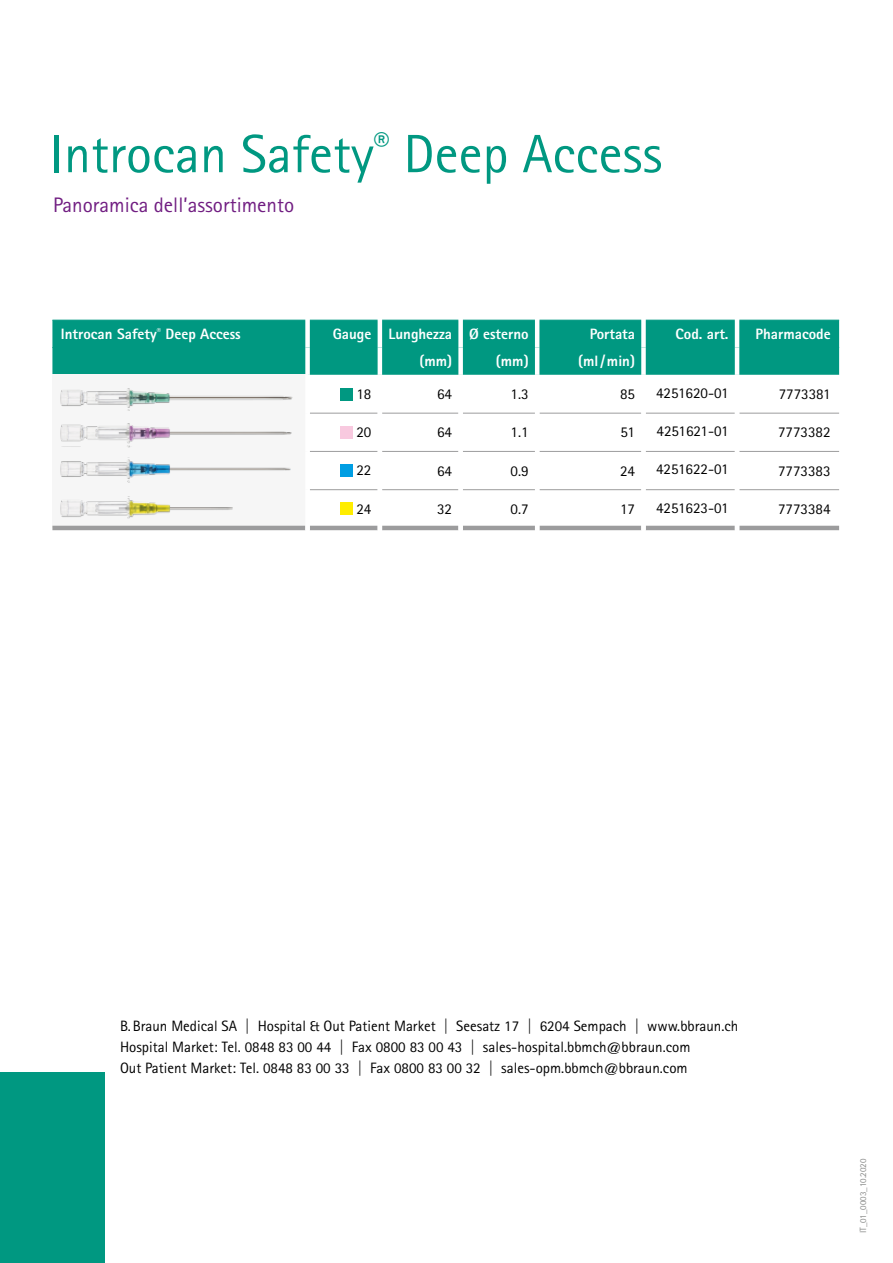
<style>
.page{position:relative;width:893px;height:1263px;background:#fff}
.page>*{position:absolute;margin:0;border:0;box-sizing:border-box;transform-origin:0 0}
.t1{font:54px "Rotis Sans Serif Pro";color:#009881}
.t2{font:21px "Rotis Sans Serif Pro";color:#711e82}
.t3{font:15px/21px "Rotis Sans Serif Pro";color:#000}
.t4{font:800 15px "Rotis Sans Serif Pro";color:#fff}
.t5{font:9px "Rotis Sans Serif Pro";color:#868786}
</style>
<div class="page">
<div style="left:0;top:1073px;width:104px;height:190px;background:#009881"></div>
<div style="left:52px;top:321px;width:787px;height:54px;background:#009881"></div>
<div style="left:52px;top:375px;width:256px;height:153px;background:#f6f6f6"></div>
<svg style="left:310px;top:388px;width:529px;height:138px"></svg>
<hr style="left:52px;top:320px;width:253px;height:1px;background:#009881">
<hr style="left:310px;top:320px;width:68px;height:1px;background:#009881">
<hr style="left:382px;top:320px;width:76px;height:1px;background:#009881">
<hr style="left:463px;top:320px;width:72px;height:1px;background:#009881">
<hr style="left:539px;top:320px;width:102px;height:1px;background:#009881">
<hr style="left:646px;top:320px;width:89px;height:1px;background:#009881">
<hr style="left:739px;top:320px;width:100px;height:1px;background:#009881">
<hr style="left:52px;top:347px;width:253px;height:1px;background:#009881">
<hr style="left:310px;top:347px;width:68px;height:1px;background:#009881">
<hr style="left:382px;top:347px;width:76px;height:1px;background:#009881">
<hr style="left:463px;top:347px;width:72px;height:1px;background:#009881">
<hr style="left:539px;top:347px;width:102px;height:1px;background:#009881">
<hr style="left:646px;top:347px;width:89px;height:1px;background:#009881">
<hr style="left:739px;top:347px;width:100px;height:1px;background:#009881">
<hr style="left:378px;top:320px;width:4px;height:27px;background:#fff">
<div style="left:458px;top:320px;width:5px;height:27px;background:#fff"></div>
<hr style="left:535px;top:320px;width:4px;height:27px;background:#fff">
<hr style="left:378px;top:347px;width:4px;height:28px;background:#fff">
<div style="left:458px;top:347px;width:5px;height:28px;background:#fff"></div>
<hr style="left:535px;top:347px;width:4px;height:28px;background:#fff">
<div style="left:305px;top:320px;width:5px;height:27px;background:#fff"></div>
<div style="left:641px;top:320px;width:5px;height:27px;background:#fff"></div>
<hr style="left:735px;top:320px;width:4px;height:27px;background:#fff">
<div style="left:305px;top:347px;width:5px;height:28px;background:#fff"></div>
<div style="left:641px;top:347px;width:5px;height:28px;background:#fff"></div>
<hr style="left:735px;top:347px;width:4px;height:28px;background:#fff">
<hr style="left:310px;top:413px;width:68px;height:1px;background:#9c9c9d">
<hr style="left:382px;top:413px;width:76px;height:1px;background:#9c9c9d">
<hr style="left:463px;top:413px;width:72px;height:1px;background:#9c9c9d">
<hr style="left:539px;top:413px;width:102px;height:1px;background:#9c9c9d">
<hr style="left:646px;top:413px;width:89px;height:1px;background:#9c9c9d">
<hr style="left:739px;top:413px;width:100px;height:1px;background:#9c9c9d">
<hr style="left:310px;top:451px;width:68px;height:1px;background:#9c9c9d">
<hr style="left:382px;top:451px;width:76px;height:1px;background:#9c9c9d">
<hr style="left:463px;top:451px;width:72px;height:1px;background:#9c9c9d">
<hr style="left:539px;top:451px;width:102px;height:1px;background:#9c9c9d">
<hr style="left:646px;top:451px;width:89px;height:1px;background:#9c9c9d">
<hr style="left:739px;top:451px;width:100px;height:1px;background:#9c9c9d">
<hr style="left:310px;top:489px;width:68px;height:1px;background:#9c9c9d">
<hr style="left:382px;top:489px;width:76px;height:1px;background:#9c9c9d">
<hr style="left:463px;top:489px;width:72px;height:1px;background:#9c9c9d">
<hr style="left:539px;top:489px;width:102px;height:1px;background:#9c9c9d">
<hr style="left:646px;top:489px;width:89px;height:1px;background:#9c9c9d">
<hr style="left:739px;top:489px;width:100px;height:1px;background:#9c9c9d">
<hr style="left:52px;top:526px;width:253px;height:4px;background:#9c9c9d">
<hr style="left:310px;top:526px;width:68px;height:4px;background:#9c9c9d">
<hr style="left:382px;top:526px;width:76px;height:4px;background:#9c9c9d">
<hr style="left:463px;top:526px;width:72px;height:4px;background:#9c9c9d">
<hr style="left:539px;top:526px;width:102px;height:4px;background:#9c9c9d">
<hr style="left:646px;top:526px;width:89px;height:4px;background:#9c9c9d">
<hr style="left:739px;top:526px;width:100px;height:4px;background:#9c9c9d">
<div style="left:305px;top:375px;width:5px;height:38px;background:#fff"></div>
<hr style="left:378px;top:375px;width:4px;height:38px;background:#fff">
<div style="left:458px;top:375px;width:5px;height:38px;background:#fff"></div>
<hr style="left:535px;top:375px;width:4px;height:38px;background:#fff">
<div style="left:641px;top:375px;width:5px;height:38px;background:#fff"></div>
<hr style="left:735px;top:375px;width:4px;height:38px;background:#fff">
<div style="left:305px;top:413px;width:5px;height:38px;background:#fff"></div>
<hr style="left:378px;top:413px;width:4px;height:38px;background:#fff">
<div style="left:458px;top:413px;width:5px;height:38px;background:#fff"></div>
<hr style="left:535px;top:413px;width:4px;height:38px;background:#fff">
<div style="left:641px;top:413px;width:5px;height:38px;background:#fff"></div>
<hr style="left:735px;top:413px;width:4px;height:38px;background:#fff">
<div style="left:305px;top:451px;width:5px;height:39px;background:#fff"></div>
<hr style="left:378px;top:451px;width:4px;height:39px;background:#fff">
<div style="left:458px;top:451px;width:5px;height:39px;background:#fff"></div>
<hr style="left:535px;top:451px;width:4px;height:39px;background:#fff">
<div style="left:641px;top:451px;width:5px;height:39px;background:#fff"></div>
<hr style="left:735px;top:451px;width:4px;height:39px;background:#fff">
<div style="left:305px;top:490px;width:5px;height:40px;background:#fff"></div>
<hr style="left:378px;top:490px;width:4px;height:40px;background:#fff">
<div style="left:458px;top:490px;width:5px;height:40px;background:#fff"></div>
<hr style="left:535px;top:490px;width:4px;height:40px;background:#fff">
<div style="left:641px;top:490px;width:5px;height:40px;background:#fff"></div>
<hr style="left:735px;top:490px;width:4px;height:40px;background:#fff">
<div style="left:340px;top:388px;width:12px;height:12px;background:#009881"></div>
<div style="left:340px;top:426px;width:12px;height:13px;background:#f8c9df"></div>
<div style="left:340px;top:464px;width:12px;height:13px;background:#009ee3"></div>
<div style="left:340px;top:502px;width:12px;height:13px;background:#ffed00"></div>
<img style="left:60px;top:388px;width:233px;height:22px">
<img style="left:60px;top:423px;width:232px;height:24px">
<img style="left:60px;top:459px;width:231px;height:23px">
<img style="left:60px;top:496px;width:173px;height:23px">
<h1 class="t1" style="left:50px;top:122px;width:614px">Introcan Safety<sup>®</sup> Deep Access</h1>
<h2 class="t2" style="left:53px;top:192px;width:243px">Panoramica dell’assortimento</h2>
<p class="t4" style="left:61px;top:324px;width:181px">Introcan Safety<sup>®</sup> Deep Access</p>
<p class="t4" style="left:333px;top:324px;width:197px">Gauge Lunghezza Ø esterno</p>
<p class="t4" style="left:590px;top:324px;width:47px">Portata</p>
<p class="t4" style="left:675px;top:324px;width:55px">Cod. art.</p>
<p class="t4" style="left:756px;top:324px;width:76px">Pharmacode</p>
<p class="t4" style="left:419px;top:352px;width:34px">(mm)</p>
<p class="t4" style="left:496px;top:352px;width:34px">(mm)</p>
<p class="t4" style="left:578px;top:352px;width:58px">(ml/min)</p>
<p class="t3" style="left:356px;top:383px;width:16px">18</p>
<p class="t3" style="left:437px;top:384px;width:16px">64</p>
<p class="t3" style="left:511px;top:384px;width:20px">1.3</p>
<p class="t3" style="left:620px;top:384px;width:16px">85</p>
<p class="t3" style="left:656px;top:382px;width:74px">4251620-01</p>
<p class="t3" style="left:779px;top:384px;width:53px">7773381</p>
<p class="t3" style="left:356px;top:422px;width:16px">20</p>
<p class="t3" style="left:437px;top:422px;width:16px">64</p>
<p class="t3" style="left:511px;top:422px;width:20px">1.1</p>
<p class="t3" style="left:621px;top:422px;width:16px">51</p>
<p class="t3" style="left:657px;top:420px;width:73px">4251621-01</p>
<p class="t3" style="left:778px;top:422px;width:54px">7773382</p>
<p class="t3" style="left:356px;top:460px;width:16px">22</p>
<p class="t3" style="left:437px;top:460px;width:16px">64</p>
<p class="t3" style="left:511px;top:460px;width:20px">0.9</p>
<p class="t3" style="left:620px;top:460px;width:16px">24</p>
<p class="t3" style="left:656px;top:459px;width:74px">4251622-01</p>
<p class="t3" style="left:778px;top:460px;width:54px">7773383</p>
<p class="t3" style="left:356px;top:498px;width:16px">24</p>
<p class="t3" style="left:437px;top:499px;width:16px">32</p>
<p class="t3" style="left:511px;top:499px;width:20px">0.7</p>
<p class="t3" style="left:620px;top:499px;width:16px">17</p>
<p class="t3" style="left:656px;top:497px;width:74px">4251623-01</p>
<p class="t3" style="left:778px;top:499px;width:54px">7773384</p>
<p class="t3" style="left:120px;top:1015px;width:620px">B.Braun Medical SA | Hospital &amp; Out Patient Market | Seesatz 17 | 6204 Sempach | www.bbraun.ch<br>Hospital Market: Tel. 0848 83 00 44 | Fax 0800 83 00 43 | sales-hospital.bbmch@bbraun.com<br>Out Patient Market: Tel. 0848 83 00 33 | Fax 0800 83 00 32 | sales-opm.bbmch@bbraun.com</p>
<p class="t5" style="left:858px;top:1233px;width:76px;rotate:-90deg">IT_01_0003_10.2020</p>
</div>
